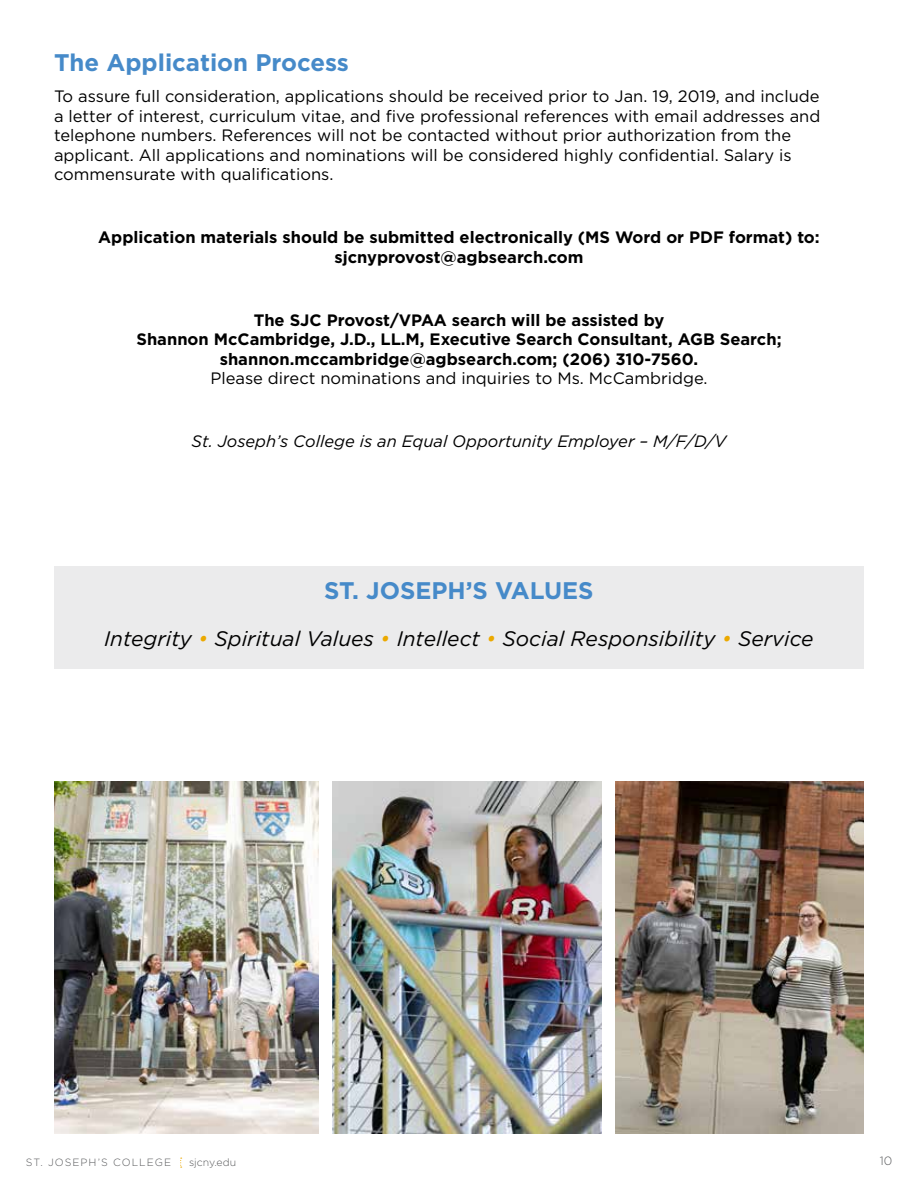
<style>
.page{position:relative;width:918px;height:1188px;background:#fff}
.page>*{position:absolute;margin:0;border:0;box-sizing:border-box;transform-origin:0 0}
.t1{font:700 24px "Gotham";color:#468ac9}
.t2{font:italic 21px "Gotham";color:#000}
.t3{font:16.5px/19.5px "Gotham";color:#000}
.t4{font:700 16.5px/19.5px "Gotham";color:#000;text-align:center}
.t5{font:italic 16.5px "Gotham";color:#000}
.t6{font:300 12px "Gotham";color:#58595b}
.t7{font:300 10.5px "Gotham";letter-spacing:.095em;color:#58595b}
.t8{font:300 10.5px "Gotham";color:#58595b}
.s1{color:#eba900}
</style>
<div class="page">
<img style="left:615px;top:782px;width:249px;height:352px">
<img style="left:54px;top:782px;width:265px;height:352px">
<svg style="left:180px;top:1158px;width:2px;height:10px"></svg>
<img style="left:332px;top:782px;width:270px;height:352px">
<div style="left:54px;top:566px;width:810px;height:102px;background:#ebebec"></div>
<h1 class="t1" style="left:54px;top:48px;width:296px">The Application Process</h1>
<p class="t3" style="left:54px;top:86px;width:768px">To assure full consideration, applications should be received prior to Jan. 19, 2019, and include a letter of interest, curriculum vitae, and five professional references with email addresses and telephone numbers. References will not be contacted without prior authorization from the applicant. All applications and nominations will be considered highly confidential. Salary is commensurate with qualifications.</p>
<p class="t4" style="left:98px;top:227px;width:723px">Application materials should be submitted electronically (MS Word or PDF format) to: sjcnyprovost@agbsearch.com</p>
<p class="t4" style="left:136px;top:310px;width:647px">The SJC Provost/VPAA search will be assisted by<br>Shannon McCambridge, J.D., LL.M, Executive Search Consultant, AGB Search; shannon.mccambridge@agbsearch.com; (206) 310-7560.</p>
<p class="t3" style="left:210px;top:368px;width:499px">Please direct nominations and inquiries to Ms. McCambridge.</p>
<p class="t5" style="left:192px;top:432px;width:536px">St. Joseph’s College is an Equal Opportunity Employer – M/F/D/V</p>
<h1 class="t1" style="left:324px;top:577px;width:271px">ST. JOSEPH’S VALUES</h1>
<p class="t2" style="left:104px;top:627px;width:711px">Integrity <span class="s1">•</span> Spiritual Values <span class="s1">•</span> Intellect <span class="s1">•</span> Social Responsibility <span class="s1">•</span> Service</p>
<p class="t7" style="left:26px;top:1157px;width:147px">ST. JOSEPH’S COLLEGE</p>
<p class="t8" style="left:189px;top:1157px;width:49px">sjcny.edu</p>
<p class="t6" style="left:880px;top:1155px;width:14px">10</p>
</div>
